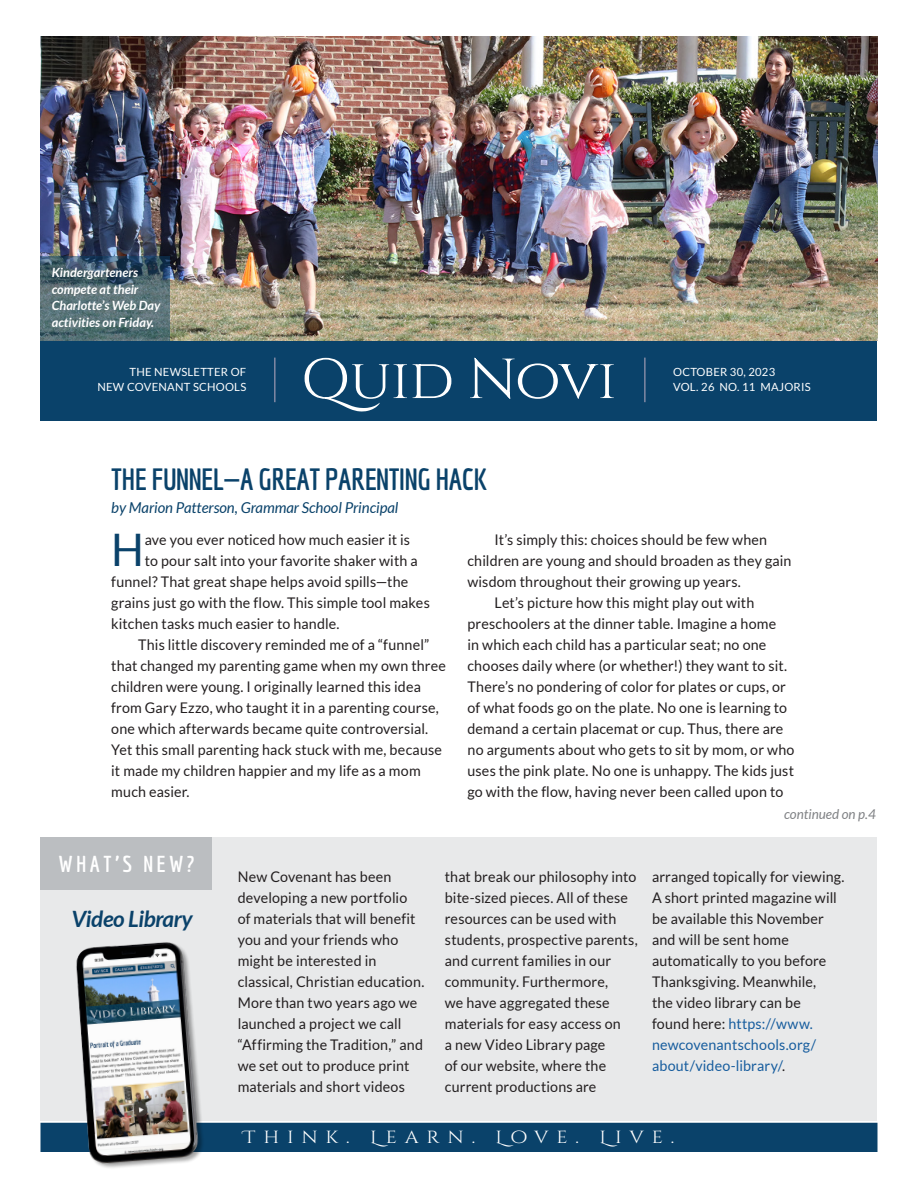
<style>
.page{position:relative;width:918px;height:1188px;background:#fff}
.page>*{position:absolute;margin:0;border:0;box-sizing:border-box;transform-origin:0 0}
.t1{font:56.25px "Cinzel";letter-spacing:-.015em;color:#fff;scale:1.05 1}
.QN_Body_Text_--_Main_Article_1st_Para{font:44.85px "Lato";color:#0a426a}
.QN_Article_Title_--_Economica_Bold{font:700 30px "Economica";letter-spacing:-.02em;color:#0a426a}
.QN_What_s_New_--_Title{font:italic 700 22.5px "Lato";letter-spacing:-.02em;color:#0a426a}
.QN_What_s_New_--_Heading{font:700 22.5px "Economica";letter-spacing:.15em;color:#fff}
.t2{font:17.55px "Cinzel Decorative";letter-spacing:.4em;color:#fff;scale:1.11 1}
.QN_Byline{font:italic 15px "Lato";letter-spacing:-.005em;color:#0a426a}
.QN_Body_Text_--_Main_Article{font:14.7px/21px "Lato";letter-spacing:.01em;color:#231f20}
.QN_Body_Text{font:14.7px/21px "Lato";letter-spacing:.01em;color:#231f20}
.QN_Body_Text_--_Main_Article_1st_Para-2{font:14.7px "Lato";letter-spacing:.01em;color:#231f20}
.QN_Continued--Gray{font:italic 13.5px "Lato";color:#808285}
.QN_Caption--White{font:italic 700 12.75px/16.5px "Lato";color:#fff}
.QN_Title_Deck_--_Date_Issue{font:11.25px/15px "Lato";letter-spacing:.02em;color:#fff;text-align:right}
.s1{color:#175d9e}
</style>
<div class="page">
<div style="left:40px;top:340px;width:838px;height:80px;background:#0a426a"></div>
<div style="left:42px;top:1124px;width:834px;height:26px;background:#0a426a"></div>
<div style="left:40px;top:1123px;width:838px;height:29px;border:3px solid #0a426a"></div>
<div style="left:40px;top:837px;width:838px;height:283px;background:#e8e9ea"></div>
<div style="left:40px;top:837px;width:172px;height:53px;background:#bbbec1"></div>
<img style="left:40px;top:36px;width:837px;height:304px">
<img style="left:50px;top:942px;width:174px;height:226px">
<hr style="left:274px;top:358px;width:2px;height:44px;background:#8189a4">
<hr style="left:644px;top:358px;width:2px;height:44px;background:#8189a4">
<svg style="left:40px;top:256px;width:130px;height:84px;background:#4e6870"></svg>
<p class="QN_Caption--White" style="left:52px;top:265px;width:110px">Kindergarteners compete at their<br>Charlotte’s Web Day activities on Friday.</p>
<h1 class="t1" style="left:301px;top:343px;width:302px">Quid Novi</h1>
<p class="QN_Title_Deck_--_Date_Issue" style="left:97px;top:364px;width:150px">THE NEWSLETTER OF<br>NEW COVENANT SCHOOLS</p>
<p class="QN_Title_Deck_--_Date_Issue" style="left:673px;top:364px;width:104px">OCTOBER 30, 2023</p>
<p class="QN_Title_Deck_--_Date_Issue" style="left:673px;top:379px;width:139px">VOL. 26 NO. 11 MAJORIS</p>
<p class="QN_Article_Title_--_Economica_Bold" style="left:111px;top:462px;width:378px">THE FUNNEL—A GREAT PARENTING HACK</p>
<p class="QN_Byline" style="left:111px;top:499px;width:289px">by Marion Patterson, Grammar School Principal</p>
<p class="QN_Body_Text_--_Main_Article_1st_Para" style="left:111px;top:525px;width:34px">H</p>
<p class="QN_Body_Text_--_Main_Article_1st_Para-2" style="left:145px;top:532px;width:267px">ave you ever noticed how much easier it is</p>
<p class="QN_Body_Text_--_Main_Article" style="left:467px;top:529px;width:326px;text-indent:27px">It’s simply this: choices should be few when children are young and should broaden as they gain wisdom throughout their growing up years.</p>
<p class="QN_Body_Text_--_Main_Article" style="left:467px;top:592px;width:329px;text-indent:27px">Let’s picture how this might play out with preschoolers at the dinner table. Imagine a home<br>in which each child has a particular seat; no one chooses daily where (or whether!) they want to sit.<br>There’s no pondering of color for plates or cups, or of what foods go on the plate. No one is learning to demand a certain placemat or cup. Thus, there are no arguments about who gets to sit by mom, or who uses the pink plate. No one is unhappy. The kids just go with the flow, having never been called upon to</p>
<p class="QN_Continued--Gray" style="left:784px;top:806px;width:93px">continued on p.4</p>
<p class="QN_Body_Text_--_Main_Article_1st_Para-2" style="left:145px;top:553px;width:274px">to pour salt into your favorite shaker with a</p>
<p class="QN_Body_Text_--_Main_Article_1st_Para-2" style="left:111px;top:574px;width:299px">funnel? That great shape helps avoid spills—the</p>
<p class="QN_Body_Text_--_Main_Article_1st_Para-2" style="left:111px;top:595px;width:320px">grains just go with the flow. This simple tool makes</p>
<p class="QN_Body_Text_--_Main_Article_1st_Para-2" style="left:111px;top:616px;width:230px">kitchen tasks much easier to handle.</p>
<p class="QN_Body_Text_--_Main_Article" style="left:111px;top:634px;width:336px;text-indent:27px">This little discovery reminded me of a “funnel” that changed my parenting game when my own three children were young. I originally learned this idea from Gary Ezzo, who taught it in a parenting course, one which afterwards became quite controversial.<br>Yet this small parenting hack stuck with me, because it made my children happier and my life as a mom much easier.</p>
<p class="QN_What_s_New_--_Heading" style="left:58px;top:851px;width:138px">WHAT’S NEW?</p>
<p class="QN_What_s_New_--_Title" style="left:72px;top:906px;width:123px">Video Library</p>
<p class="QN_Body_Text" style="left:238px;top:866px;width:188px">New Covenant has been developing a new portfolio<br>of materials that will benefit you and your friends who might be interested in classical, Christian education.<br>More than two years ago we launched a project we call “Affirming the Tradition,” and we set out to produce print materials and short videos</p>
<p class="QN_Body_Text" style="left:445px;top:866px;width:194px">that break our philosophy into bite-sized pieces. All of these resources can be used with students, prospective parents, and current families in our community. Furthermore,<br>we have aggregated these materials for easy access on<br>a new Video Library page<br>of our website, where the current productions are</p>
<p class="QN_Body_Text" style="left:652px;top:866px;width:194px">arranged topically for viewing.<br>A short printed magazine will be available this November and will be sent home automatically to you before<br>Thanksgiving. Meanwhile,<br>the video library can be<br>found here: <span class="s1">https://www. newcovenantschools.org/ about/video-library/</span>.</p>
<p class="t2" style="left:244px;top:1127px;width:390px">Think. Learn. Love. Live.</p>
</div>
